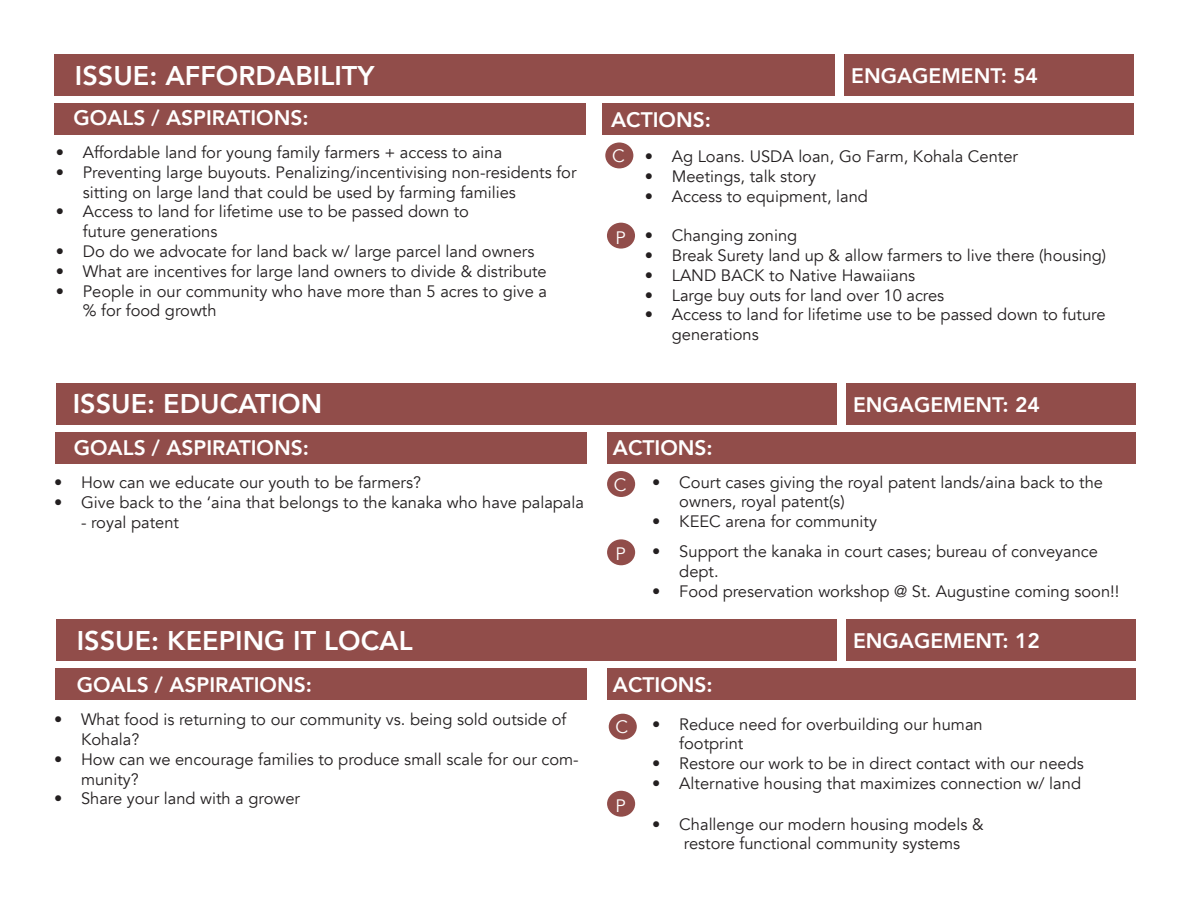
<style>
.page{position:relative;width:1188px;height:918px;background:#fff}
.page>*{position:absolute;margin:0;border:0;box-sizing:border-box;transform-origin:0 0}
.t1{font:800 27px "Avenir";color:#fff}
.t2{font:800 21px "Avenir";color:#fff}
.t3{font:18px "Avenir";color:#fff}
.t4{font:16.5px/19.8px "Avenir";color:#231f20}
</style>
<div class="page">
<div style="left:56px;top:619px;width:781px;height:42px;background:#914d4a"></div>
<div style="left:56px;top:669px;width:531px;height:31px;background:#914d4a"></div>
<div style="left:607px;top:669px;width:529px;height:31px;background:#914d4a"></div>
<div style="left:846px;top:619px;width:290px;height:42px;background:#914d4a"></div>
<div style="left:54px;top:54px;width:781px;height:42px;background:#914d4a"></div>
<div style="left:54px;top:104px;width:531px;height:31px;background:#914d4a"></div>
<div style="left:603px;top:104px;width:531px;height:31px;background:#914d4a"></div>
<div style="left:845px;top:54px;width:289px;height:42px;background:#914d4a"></div>
<div style="left:605px;top:142px;width:28px;height:26px;background:#914d4a;border-radius:50%"></div>
<div style="left:56px;top:383px;width:781px;height:42px;background:#914d4a"></div>
<div style="left:56px;top:432px;width:531px;height:32px;background:#914d4a"></div>
<div style="left:607px;top:432px;width:529px;height:32px;background:#914d4a"></div>
<div style="left:846px;top:383px;width:290px;height:42px;background:#914d4a"></div>
<div style="left:607px;top:471px;width:28px;height:26px;background:#914d4a;border-radius:50%"></div>
<div style="left:607px;top:539px;width:28px;height:26px;background:#914d4a;border-radius:50%"></div>
<div style="left:607px;top:223px;width:28px;height:26px;background:#914d4a;border-radius:50%"></div>
<div style="left:609px;top:714px;width:28px;height:26px;background:#914d4a;border-radius:50%"></div>
<div style="left:607px;top:791px;width:28px;height:26px;background:#914d4a;border-radius:50%"></div>
<p class="t1" style="left:75px;top:54px;width:301px">ISSUE: AFFORDABILITY</p>
<p class="t2" style="left:73px;top:101px;width:237px">GOALS / ASPIRATIONS:</p>
<p class="t2" style="left:611px;top:103px;width:101px">ACTIONS:</p>
<p class="t2" style="left:851px;top:60px;width:188px">ENGAGEMENT: 54</p>
<p class="t4" style="left:56px;top:143px;width:448px">• Affordable land for young family farmers + access to aina</p>
<p class="t4" style="left:83px;top:163px;width:495px;text-indent:-27px">• Preventing large buyouts. Penalizing/incentivising non-residents for sitting on large land that could be used by farming families</p>
<p class="t4" style="left:83px;top:202px;width:388px;text-indent:-27px">• Access to land for lifetime use to be passed down to future generations</p>
<p class="t4" style="left:56px;top:242px;width:480px">• Do do we advocate for land back w/ large parcel land owners</p>
<p class="t4" style="left:56px;top:262px;width:493px">• What are incentives for large land owners to divide &amp; distribute</p>
<p class="t4" style="left:83px;top:281px;width:466px;text-indent:-27px">• People in our community who have more than 5 acres to give a % for food growth</p>
<p class="t3" style="left:612px;top:145px;width:14px">C</p>
<p class="t4" style="left:645px;top:147px;width:375px">• Ag Loans. USDA loan, Go Farm, Kohala Center</p>
<p class="t4" style="left:645px;top:166px;width:173px">• Meetings, talk story</p>
<p class="t4" style="left:645px;top:186px;width:225px">• Access to equipment, land</p>
<p class="t3" style="left:615px;top:227px;width:12px">P</p>
<p class="t4" style="left:645px;top:226px;width:154px">• Changing zoning</p>
<p class="t4" style="left:645px;top:246px;width:463px">• Break Surety land up &amp; allow farmers to live there (housing)</p>
<p class="t4" style="left:645px;top:265px;width:272px">• LAND BACK to Native Hawaiians</p>
<p class="t4" style="left:645px;top:285px;width:301px">• Large buy outs for land over 10 acres</p>
<p class="t4" style="left:672px;top:305px;width:435px;text-indent:-27px">• Access to land for lifetime use to be passed down to future generations</p>
<p class="t1" style="left:73px;top:383px;width:251px">ISSUE: EDUCATION</p>
<p class="t2" style="left:74px;top:432px;width:237px">GOALS / ASPIRATIONS:</p>
<p class="t2" style="left:613px;top:432px;width:101px">ACTIONS:</p>
<p class="t2" style="left:853px;top:388px;width:188px">ENGAGEMENT: 24</p>
<p class="t4" style="left:54px;top:473px;width:369px">• How can we educate our youth to be farmers?</p>
<p class="t4" style="left:54px;top:493px;width:532px">• Give back to the ‘aina that belongs to the kanaka who have palapala</p>
<p class="t4" style="left:81px;top:513px;width:100px">- royal patent</p>
<p class="t3" style="left:614px;top:474px;width:14px">C</p>
<p class="t3" style="left:615px;top:543px;width:12px">P</p>
<p class="t4" style="left:679px;top:472px;width:425px;text-indent:-27px">• Court cases giving the royal patent lands/aina back to the owners, royal patent(s)</p>
<p class="t4" style="left:652px;top:512px;width:226px">• KEEC arena for community</p>
<p class="t4" style="left:679px;top:542px;width:420px;text-indent:-27px">• Support the kanaka in court cases; bureau of conveyance dept.</p>
<p class="t4" style="left:652px;top:582px;width:469px">• Food preservation workshop @ St. Augustine coming soon!!</p>
<p class="t1" style="left:77px;top:619px;width:337px">ISSUE: KEEPING IT LOCAL</p>
<p class="t2" style="left:77px;top:668px;width:237px">GOALS / ASPIRATIONS:</p>
<p class="t2" style="left:613px;top:668px;width:101px">ACTIONS:</p>
<p class="t2" style="left:853px;top:625px;width:188px">ENGAGEMENT: 12</p>
<p class="t4" style="left:81px;top:710px;width:487px;text-indent:-27px">• What food is returning to our community vs. being sold outside of<br>Kohala?</p>
<p class="t4" style="left:81px;top:749px;width:499px;text-indent:-27px">• How can we encourage families to produce small scale for our com&shy;munity?</p>
<p class="t4" style="left:54px;top:789px;width:248px">• Share your land with a grower</p>
<p class="t3" style="left:616px;top:716px;width:14px">C</p>
<p class="t3" style="left:615px;top:795px;width:12px">P</p>
<p class="t4" style="left:679px;top:714px;width:305px;text-indent:-27px">• Reduce need for overbuilding our human footprint</p>
<p class="t4" style="left:652px;top:754px;width:433px">• Restore our work to be in direct contact with our needs</p>
<p class="t4" style="left:652px;top:774px;width:430px">• Alternative housing that maximizes connection w/ land</p>
<p class="t4" style="left:652px;top:814px;width:333px;text-align:center">• Challenge our modern housing models &amp; restore functional community systems</p>
</div>
